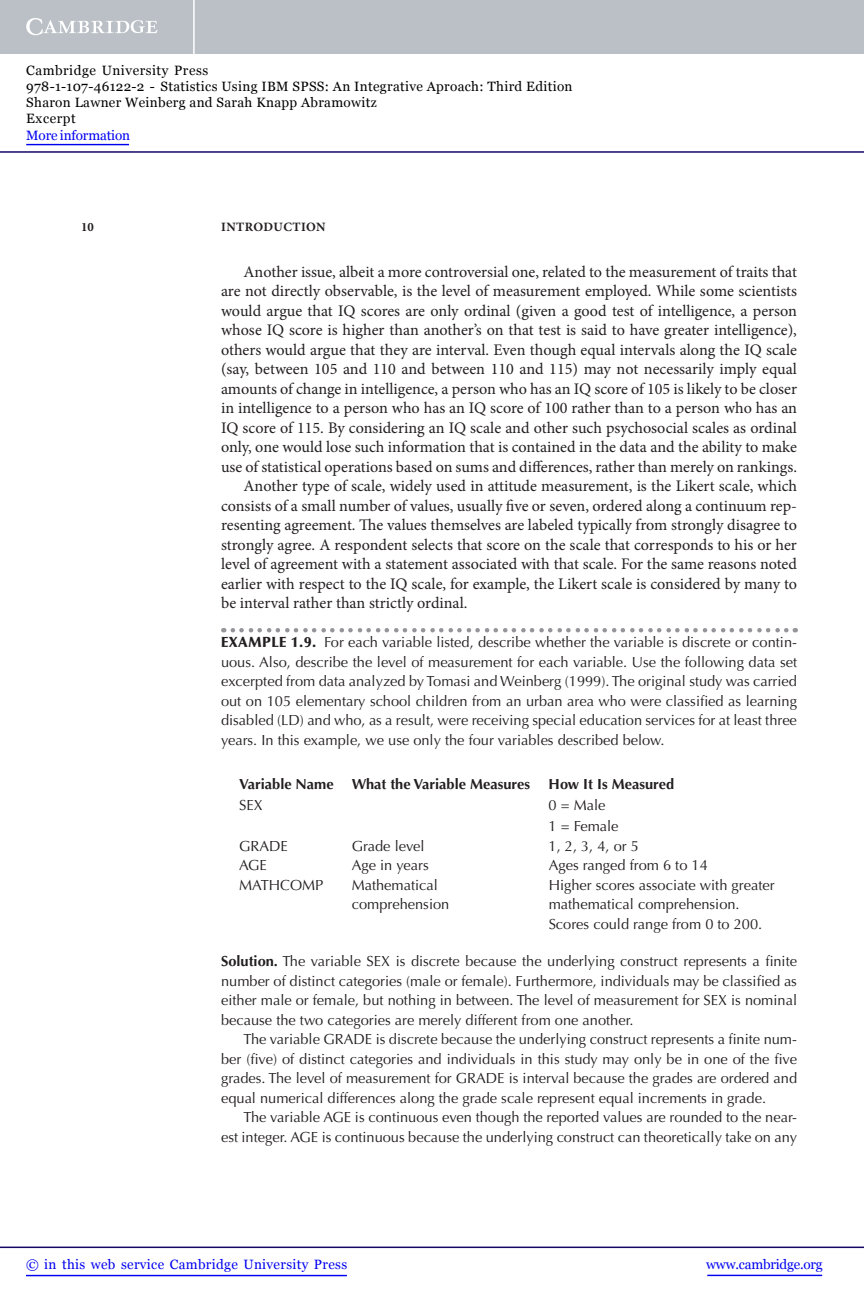
<style>
.page{position:relative;width:864px;height:1298px;background:#fff}
.page>*{position:absolute;margin:0;border:0;box-sizing:border-box;transform-origin:0 0}
.t1{font:16.2px "Minion Pro";color:#231f20}
.t2{font:14.7px/19.5px "Optima LT Std";color:#231f20;text-align:justify}
.t3{font:700 14.7px "Optima LT Std";color:#231f20}
.t4{font:13.5px/16.2px "Georgia";letter-spacing:.025em;color:#000}
.t5{font:13.5px "Georgia";letter-spacing:.025em;color:#0000f1}
.t6{font:13.5px "Georgia";letter-spacing:-.015em;color:#0000f1}
.t7{font:13.5px "Georgia";letter-spacing:-.01em;color:#0000f1}
.t8{font:700 12.75px "Minion Pro";letter-spacing:.035em;color:#231f20}
.s1{font-weight:900}
.s2{font-weight:700}
</style>
<div class="page">
<svg style="left:233px;top:628px;width:563px;height:4px"></svg>
<div style="left:0;top:0;width:864px;height:54px;background:#bac0c6"></div>
<svg style="left:26px;top:18px;width:132px;height:17px"></svg>
<hr style="left:193px;top:0;width:2px;height:54px;background:#fff">
<hr style="left:0;top:151px;width:864px;height:2px;background:#150666">
<hr style="left:707px;top:1274px;width:115px;height:2px;background:#0000f1">
<hr style="left:0;top:1246px;width:864px;height:2px;background:#150666">
<hr style="left:26px;top:1274px;width:321px;height:2px;background:#0000f1">
<hr style="left:26px;top:144px;width:103px;height:1px;background:#0000f1">
<p class="t4" style="left:26px;top:62px;width:548px">Cambridge University Press<br>978-1-107-46122-2 - Statistics Using IBM SPSS: An Integrative Aproach: Third Edition Sharon Lawner Weinberg and Sarah Knapp Abramowitz<br>Excerpt</p>
<p class="t7" style="left:26px;top:127px;width:105px">More information</p>
<p class="t8" style="left:81px;top:218px;width:14px">10</p>
<p class="t8" style="left:221px;top:218px;width:106px">INTRODUCTION</p>
<p class="t1" style="left:244px;top:261px;width:555px">Another issue, albeit a more controversial one, related to the measurement of traits that</p>
<p class="t1" style="left:221px;top:280px;width:578px">are not directly observable, is the level of measurement employed. While some scientists</p>
<p class="t1" style="left:221px;top:300px;width:578px">would argue that IQ scores are only ordinal (given a good test of intelligence, a person</p>
<p class="t1" style="left:221px;top:319px;width:577px">whose IQ score is higher than another’s on that test is said to have greater intelligence),</p>
<p class="t1" style="left:221px;top:339px;width:577px">others would argue that they are interval. Even though equal intervals along the IQ scale</p>
<p class="t1" style="left:221px;top:358px;width:577px">(say, between 105 and 110 and between 110 and 115) may not necessarily imply equal</p>
<p class="t1" style="left:221px;top:378px;width:578px">amounts of change in intelligence, a person who has an IQ score of 105 is likely to be closer</p>
<p class="t1" style="left:221px;top:397px;width:578px">in intelligence to a person who has an IQ score of 100 rather than to a person who has an</p>
<p class="t1" style="left:221px;top:417px;width:577px">IQ score of 115. By considering an IQ scale and other such psychosocial scales as ordinal</p>
<p class="t1" style="left:221px;top:436px;width:577px">only, one would lose such information that is contained in the data and the ability to make</p>
<p class="t1" style="left:221px;top:456px;width:577px">use of statistical operations based on sums and differences, rather than merely on rankings.</p>
<p class="t1" style="left:244px;top:475px;width:555px">Another type of scale, widely used in attitude measurement, is the Likert scale, which</p>
<p class="t1" style="left:221px;top:495px;width:577px">consists of a small number of values, usually five or seven, ordered along a continuum rep-</p>
<p class="t1" style="left:221px;top:514px;width:577px">resenting agreement. The values themselves are labeled typically from strongly disagree to</p>
<p class="t1" style="left:221px;top:534px;width:577px">strongly agree. A respondent selects that score on the scale that corresponds to his or her</p>
<p class="t1" style="left:221px;top:553px;width:578px">level of agreement with a statement associated with that scale. For the same reasons noted</p>
<p class="t1" style="left:221px;top:573px;width:578px">earlier with respect to the IQ scale, for example, the Likert scale is considered by many to</p>
<p class="t1" style="left:221px;top:592px;width:248px">be interval rather than strictly ordinal.</p>
<p class="t2" style="left:221px;top:633px;width:578px"><span class="s1">EXAMPLE 1.9.</span> For each variable listed, describe whether the variable is discrete or contin&shy;uous. Also, describe the level of measurement for each variable. Use the following data set excerpted from data analyzed by Tomasi and Weinberg (1999). The original study was carried out on 105 elementary school children from an urban area who were classified as learning disabled (LD) and who, as a result, were receiving special education services for at least three years. In this example, we use only the four variables described below.</p>
<p class="t3" style="left:239px;top:775px;width:293px">Variable Name What the Variable Measures</p>
<p class="t3" style="left:549px;top:775px;width:127px">How It Is Measured</p>
<p class="t2" style="left:239px;top:795px;width:25px">SEX</p>
<p class="t2" style="left:549px;top:794px;width:71px;line-height:21.8px">0 = Male<br>1 = Female</p>
<p class="t2" style="left:239px;top:836px;width:50px">GRADE</p>
<p class="t2" style="left:352px;top:836px;width:74px">Grade level</p>
<p class="t2" style="left:549px;top:836px;width:92px">1, 2, 3, 4, or 5</p>
<p class="t2" style="left:239px;top:855px;width:29px">AGE</p>
<p class="t2" style="left:352px;top:855px;width:78px">Age in years</p>
<p class="t2" style="left:549px;top:855px;width:161px">Ages ranged from 6 to 14</p>
<p class="t2" style="left:239px;top:875px;width:86px">MATHCOMP</p>
<p class="t2" style="left:352px;top:875px;width:99px">Mathematical comprehension</p>
<p class="t2" style="left:549px;top:875px;width:227px;text-align:left">Higher scores associate with greater mathematical comprehension.<br>Scores could range from 0 to 200.</p>
<p class="t2" style="left:221px;top:951px;width:578px"><span class="s2">Solution.</span> The variable SEX is discrete because the underlying construct represents a finite number of distinct categories (male or female). Furthermore, individuals may be classified as either male or female, but nothing in between. The level of measurement for SEX is nominal because the two categories are merely different from one another.</p>
<p class="t2" style="left:221px;top:1029px;width:578px;text-indent:22px">The variable GRADE is discrete because the underlying construct represents a finite num&shy;ber (five) of distinct categories and individuals in this study may only be in one of the five grades. The level of measurement for GRADE is interval because the grades are ordered and equal numerical differences along the grade scale represent equal increments in grade.</p>
<p class="t2" style="left:221px;top:1107px;width:578px;text-align:right">The variable AGE is continuous even though the reported values are rounded to the near-<br>est integer. AGE is continuous because the underlying construct can theoretically take on any</p>
<p class="t5" style="left:26px;top:1256px;width:323px">© in this web service Cambridge University Press</p>
<p class="t6" style="left:706px;top:1256px;width:118px">www.cambridge.org</p>
</div>
